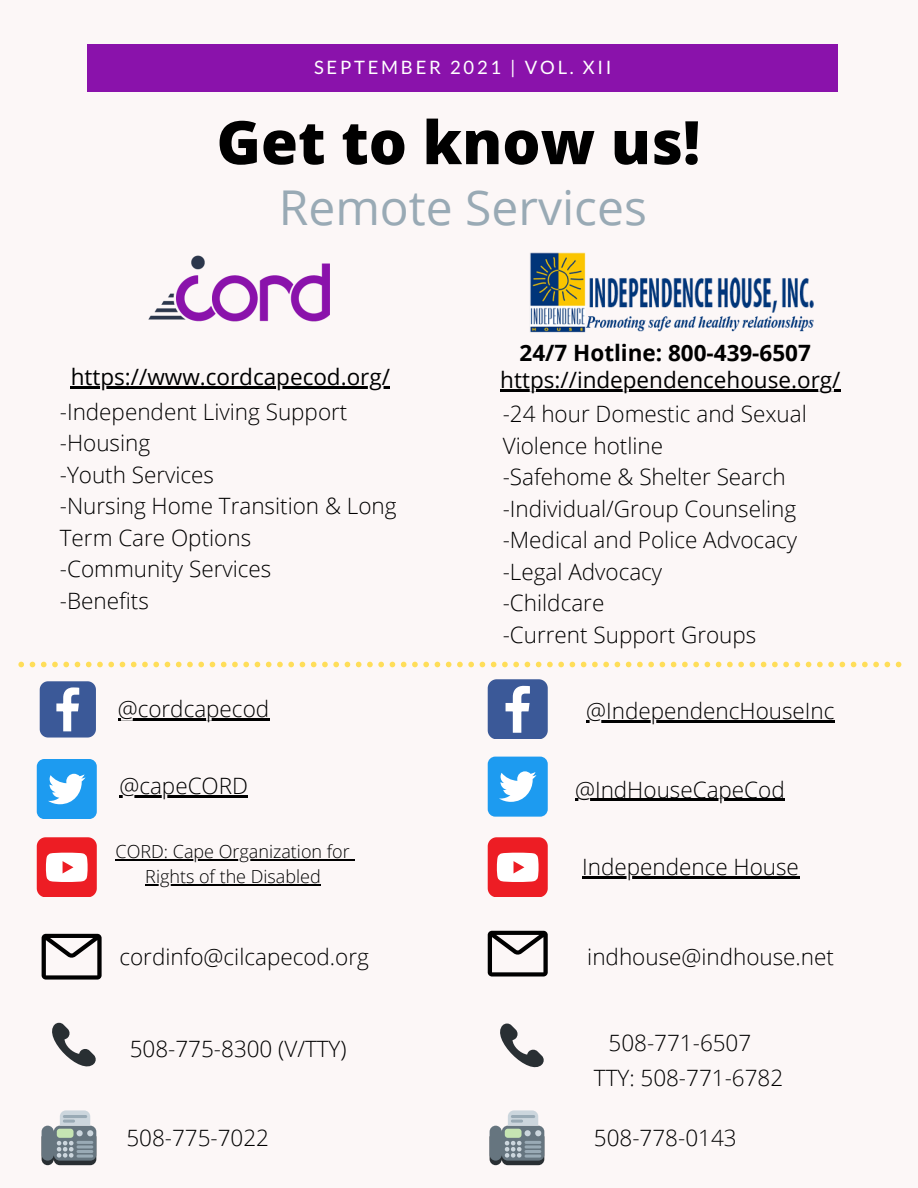
<style>
.page{position:relative;width:918px;height:1188px;background:#fcf7f7}
.page>*{position:absolute;margin:0;border:0;box-sizing:border-box;transform-origin:0 0}
.t1{font:800 60px "Open Sans";color:#000}
.t2{font:48px "Open Sans";color:#99aab5}
.t3{font:300 22.5px/31.5px "Open Sans";color:#000}
.t4{font:22.5px "Open Sans";color:#000}
.t5{font:700 22.5px "Open Sans";color:#000}
.t6{font:18.45px "Lato";letter-spacing:.15em;color:#fff}
.t7{font:300 18px "Open Sans";color:#000}
</style>
<div class="page">
<div style="left:88px;top:44px;width:750px;height:48px;background:#8a12ab"></div>
<svg style="left:52px;top:1022px;width:44px;height:45px"></svg>
<svg style="left:42px;top:1110px;width:54px;height:55px;background:#94a0a4"></svg>
<svg style="left:42px;top:934px;width:59px;height:46px"></svg>
<svg style="left:488px;top:931px;width:59px;height:46px"></svg>
<svg style="left:500px;top:1023px;width:44px;height:45px"></svg>
<svg style="left:490px;top:1110px;width:54px;height:55px;background:#94a0a4"></svg>
<img style="left:148px;top:255px;width:182px;height:67px">
<svg style="left:18px;top:662px;width:883px;height:5px"></svg>
<svg style="left:40px;top:681px;width:56px;height:57px"></svg>
<svg style="left:488px;top:679px;width:59px;height:60px"></svg>
<div style="left:37px;top:759px;width:59px;height:60px;background:#1d9bf0;border-radius:8px"></div>
<svg style="left:48px;top:774px;width:38px;height:30px"></svg>
<img style="left:530px;top:253px;width:284px;height:80px">
<div style="left:488px;top:757px;width:59px;height:59px;background:#1d9bf0;border-radius:8px"></div>
<svg style="left:499px;top:771px;width:37px;height:31px"></svg>
<svg style="left:37px;top:837px;width:59px;height:60px"></svg>
<hr style="left:118px;top:718px;width:151px;height:2px;background:#000">
<hr style="left:586px;top:721px;width:249px;height:2px;background:#000">
<hr style="left:119px;top:795px;width:129px;height:2px;background:#000">
<hr style="left:71px;top:387px;width:319px;height:2px;background:#000">
<hr style="left:500px;top:389px;width:341px;height:2px;background:#000">
<hr style="left:575px;top:799px;width:210px;height:2px;background:#000">
<hr style="left:116px;top:859px;width:234px;height:1px;background:#000">
<hr style="left:145px;top:884px;width:176px;height:1px;background:#000">
<svg style="left:488px;top:837px;width:59px;height:60px"></svg>
<hr style="left:582px;top:876px;width:217px;height:2px;background:#000">
<p class="t6" style="left:314px;top:56px;width:299px">SEPTEMBER 2021 | VOL. XII</p>
<p class="t1" style="left:217px;top:100px;width:485px">Get to know us!</p>
<p class="t2" style="left:279px;top:173px;width:370px">Remote Services</p>
<p class="t5" style="left:520px;top:337px;width:293px">24/7 Hotline: 800-439-6507</p>
<p class="t4" style="left:71px;top:361px;width:321px">https://www.cordcapecod.org/</p>
<p class="t4" style="left:500px;top:364px;width:342px">https://independencehouse.org/</p>
<p class="t3" style="left:60px;top:395px;width:289px">-Independent Living Support</p>
<p class="t3" style="left:60px;top:427px;width:92px">-Housing</p>
<p class="t3" style="left:60px;top:458px;width:156px">-Youth Services</p>
<p class="t3" style="left:60px;top:490px;width:338px">-Nursing Home Transition &amp; Long<br>Term Care Options</p>
<p class="t3" style="left:60px;top:553px;width:213px">-Community Services</p>
<p class="t3" style="left:60px;top:584px;width:91px">-Benefits</p>
<p class="t3" style="left:503px;top:398px;width:306px">-24 hour Domestic and Sexual<br>Violence hotline</p>
<p class="t3" style="left:503px;top:461px;width:285px">-Safehome &amp; Shelter Search</p>
<p class="t3" style="left:503px;top:492px;width:295px">-Individual/Group Counseling</p>
<p class="t3" style="left:503px;top:524px;width:296px">-Medical and Police Advocacy</p>
<p class="t3" style="left:503px;top:555px;width:161px">-Legal Advocacy</p>
<p class="t3" style="left:503px;top:587px;width:103px">-Childcare</p>
<p class="t3" style="left:503px;top:618px;width:255px">-Current Support Groups</p>
<p class="t3" style="left:118px;top:692px;width:153px">@cordcapecod</p>
<p class="t3" style="left:586px;top:695px;width:250px">@IndependencHouseInc</p>
<p class="t3" style="left:119px;top:770px;width:130px">@capeCORD</p>
<p class="t3" style="left:575px;top:773px;width:211px">@IndHouseCapeCod</p>
<p class="t7" style="left:116px;top:839px;width:236px">CORD: Cape Organization for</p>
<p class="t7" style="left:145px;top:864px;width:177px">Rights of the Disabled</p>
<p class="t3" style="left:582px;top:851px;width:218px">Independence House</p>
<p class="t3" style="left:119px;top:940px;width:251px">cordinfo@cilcapecod.org</p>
<p class="t3" style="left:130px;top:1033px;width:218px">508-775-8300 (V/TTY)</p>
<p class="t3" style="left:126px;top:1122px;width:144px">508-775-7022</p>
<p class="t3" style="left:587px;top:940px;width:248px">indhouse@indhouse.net</p>
<p class="t3" style="left:609px;top:1027px;width:144px">508-771-6507</p>
<p class="t3" style="left:594px;top:1062px;width:191px">TTY: 508-771-6782</p>
<p class="t3" style="left:594px;top:1122px;width:144px">508-778-0143</p>
</div>
